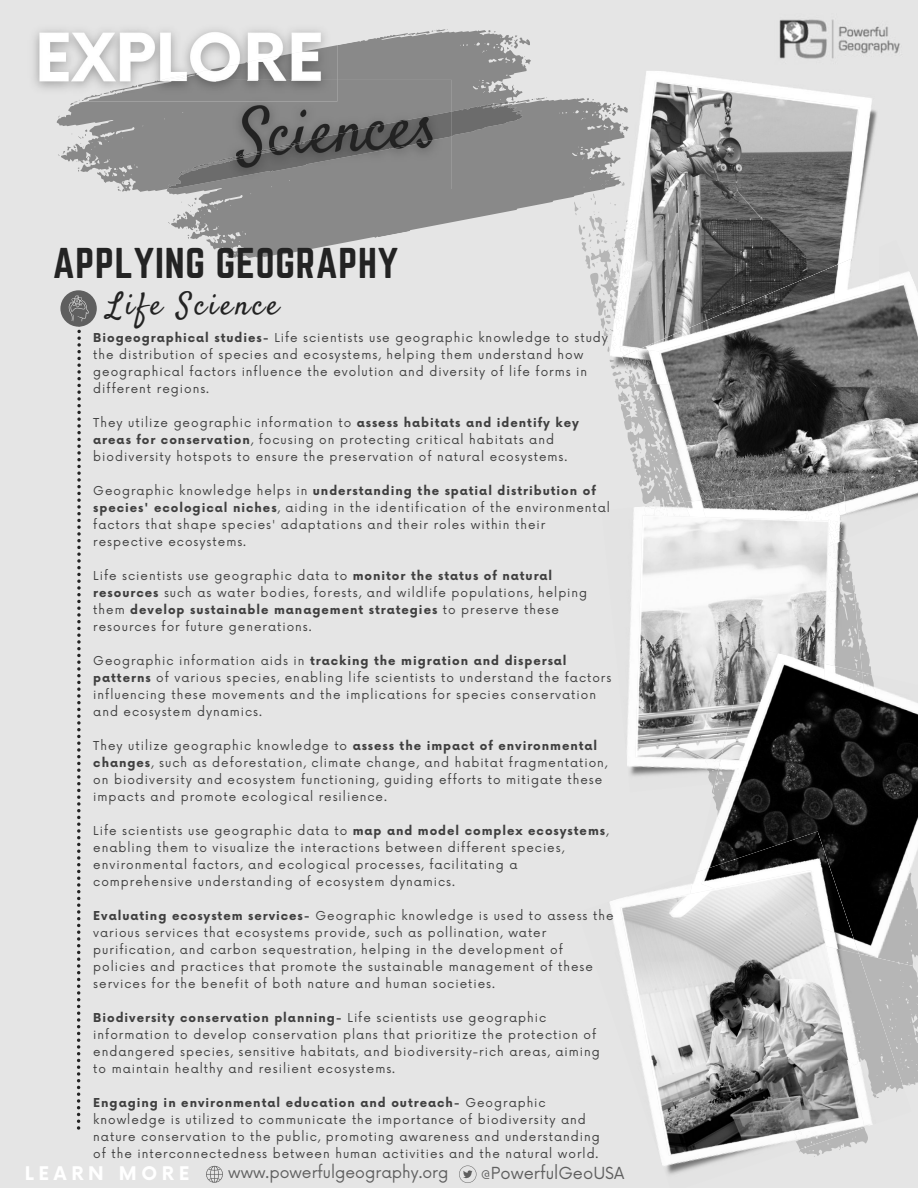
<style>
.page{position:relative;width:918px;height:1188px;background:#e5e5e5}
.page>*{position:absolute;margin:0;border:0;box-sizing:border-box;transform-origin:0 0}
.t1{font:37.65px "Norwester";letter-spacing:.02em;color:#232323}
.t2{font:31.05px "Satisfy";letter-spacing:.1em;color:#232323}
.t3{font:700 18.3px "Now";letter-spacing:.255em;color:#fff}
.t4{font:16.2px "Now";color:#5f5f5f}
.t5{font:15.6px "Now";color:#5f5f5f}
.t6{font:12px/17px "Now";letter-spacing:.08em;color:#3f3f3f}
.s1{font-weight:700}
</style>
<div class="page">
<svg style="left:169px;top:98px;width:441px;height:160px;fill:#898989"></svg>
<svg style="left:587px;top:98px;width:7px;height:2px"></svg>
<svg style="left:213px;top:238px;width:3px;height:4px"></svg>
<svg style="left:168px;top:198px;width:30px;height:41px"></svg>
<svg style="left:226px;top:248px;width:7px;height:10px"></svg>
<svg style="left:607px;top:341px;width:311px;height:744px"></svg>
<svg style="left:573px;top:194px;width:37px;height:142px"></svg>
<img style="left:610px;top:303px;width:10px;height:41px">
<img style="left:610px;top:119px;width:10px;height:48px">
<svg style="left:602px;top:103px;width:18px;height:14px"></svg>
<img style="left:610px;top:344px;width:17px;height:40px">
<svg style="left:584px;top:171px;width:36px;height:17px"></svg>
<img style="left:620px;top:81px;width:239px;height:268px">
<img style="left:849px;top:503px;width:69px;height:35px">
<img style="left:635px;top:384px;width:24px;height:118px">
<img style="left:622px;top:353px;width:5px;height:31px">
<img style="left:627px;top:349px;width:32px;height:35px">
<img style="left:834px;top:247px;width:45px;height:36px">
<img style="left:640px;top:264px;width:199px;height:87px">
<img style="left:659px;top:283px;width:259px;height:220px">
<svg style="left:337px;top:29px;width:210px;height:107px"></svg>
<img style="left:607px;top:503px;width:88px;height:290px">
<img style="left:645px;top:502px;width:62px;height:282px">
<img style="left:829px;top:540px;width:33px;height:123px">
<img style="left:843px;top:503px;width:6px;height:41px">
<img style="left:829px;top:519px;width:14px;height:28px">
<img style="left:684px;top:500px;width:17px;height:15px">
<img style="left:701px;top:486px;width:144px;height:33px">
<img style="left:635px;top:515px;width:194px;height:245px">
<img style="left:695px;top:784px;width:12px;height:85px">
<img style="left:720px;top:646px;width:105px;height:17px">
<img style="left:707px;top:663px;width:211px;height:283px">
<svg style="left:206px;top:1166px;width:17px;height:17px"></svg>
<svg style="left:459px;top:1166px;width:17px;height:17px"></svg>
<img style="left:779px;top:19px;width:121px;height:40px">
<img style="left:752px;top:81px;width:107px;height:1px">
<img style="left:607px;top:873px;width:305px;height:302px">
<img style="left:860px;top:946px;width:43px;height:203px">
<img style="left:701px;top:831px;width:153px;height:39px">
<img style="left:620px;top:870px;width:240px;height:191px">
<img style="left:649px;top:1060px;width:211px;height:96px">
<div style="left:60px;top:290px;width:37px;height:37px;background:#5f5f5f;border-radius:50%"></div>
<svg style="left:68px;top:296px;width:20px;height:834px"></svg>
<img style="left:34px;top:29px;width:291px;height:60px">
<img style="left:86px;top:45px;width:251px;height:47px">
<img style="left:110px;top:85px;width:27px;height:7px">
<div style="left:218px;top:181px;width:234px;height:8px;background:#898989"></div>
<div style="left:218px;top:80px;width:234px;height:32px;background:#898989"></div>
<img style="left:218px;top:112px;width:234px;height:69px">
<img style="left:218px;top:154px;width:27px;height:8px">
<svg style="left:57px;top:92px;width:161px;height:100px"></svg>
<img style="left:216px;top:80px;width:121px;height:22px">
<h1 class="t1" style="left:53px;top:240px;width:347px">APPLYING GEOGRAPHY</h1>
<h2 class="t2" style="left:107px;top:285px;width:173px">Life Science</h2>
<p class="t6" style="left:93px;top:330px;width:516px"><span class="s1">Biogeographical studies-</span> Life scientists use geographic knowledge to study the distribution of species and ecosystems, helping them understand how geographical factors influence the evolution and diversity of life forms in different regions.</p>
<p class="t6" style="left:93px;top:415px;width:487px">They utilize geographic information to <span class="s1">assess habitats and identify key areas for conservation</span>, focusing on protecting critical habitats and biodiversity hotspots to ensure the preservation of natural ecosystems.</p>
<p class="t6" style="left:93px;top:483px;width:518px">Geographic knowledge helps in <span class="s1">understanding the spatial distribution of species' ecological niches</span>, aiding in the identification of the environmental factors that shape species' adaptations and their roles within their respective ecosystems.</p>
<p class="t6" style="left:93px;top:568px;width:496px">Life scientists use geographic data to <span class="s1">monitor the status of natural resources</span> such as water bodies, forests, and wildlife populations, helping them <span class="s1">develop sustainable management strategies</span> to preserve these resources for future generations.</p>
<p class="t6" style="left:93px;top:653px;width:520px">Geographic information aids in <span class="s1">tracking the migration and dispersal patterns</span> of various species, enabling life scientists to understand the factors influencing these movements and the implications for species conservation and ecosystem dynamics.</p>
<p class="t6" style="left:93px;top:738px;width:516px">They utilize geographic knowledge to <span class="s1">assess the impact of environmental changes</span>, such as deforestation, climate change, and habitat fragmentation, on biodiversity and ecosystem functioning, guiding efforts to mitigate these impacts and promote ecological resilience.</p>
<p class="t6" style="left:93px;top:823px;width:517px">Life scientists use geographic data to <span class="s1">map and model complex ecosystems</span>, enabling them to visualize the interactions between different species, environmental factors, and ecological processes, facilitating a comprehensive understanding of ecosystem dynamics.</p>
<p class="t6" style="left:93px;top:908px;width:522px"><span class="s1">Evaluating ecosystem services-</span> Geographic knowledge is used to assess the various services that ecosystems provide, such as pollination, water purification, and carbon sequestration, helping in the development of policies and practices that promote the sustainable management of these services for the benefit of both nature and human societies.</p>
<p class="t6" style="left:93px;top:1009px;width:508px"><span class="s1">Biodiversity conservation planning-</span> Life scientists use geographic information to develop conservation plans that prioritize the protection of endangered species, sensitive habitats, and biodiversity-rich areas, aiming to maintain healthy and resilient ecosystems.</p>
<p class="t6" style="left:93px;top:1094px;width:508px"><span class="s1">Engaging in environmental education and outreach-</span> Geographic knowledge is utilized to communicate the importance of biodiversity and nature conservation to the public, promoting awareness and understanding of the interconnectedness between human activities and the natural world.</p>
<h3 class="t3" style="left:25px;top:1164px;width:166px">LEARN MORE</h3>
<h3 class="t5" style="left:228px;top:1164px;width:222px">www.powerfulgeography.org</h3>
<h3 class="t4" style="left:481px;top:1164px;width:145px">@PowerfulGeoUSA</h3>
</div>
